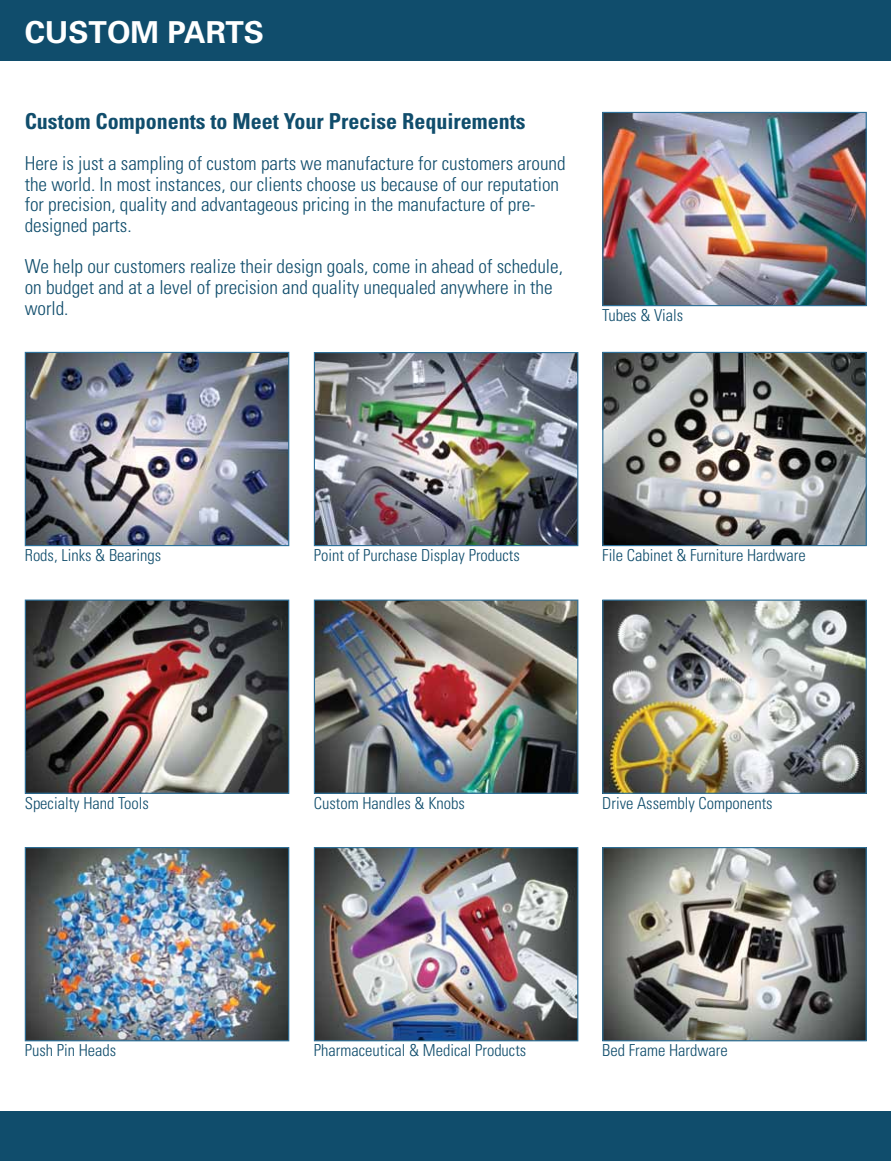
<style>
.page{position:relative;width:891px;height:1161px;background:#fff}
.page>*{position:absolute;margin:0;border:0;box-sizing:border-box;transform-origin:0 0}
.t1{font:700 30.3px "Univers";color:#fff}
.t2{font:700 condensed 22.05px "Univers";color:#104d6c}
.t3{font:300 condensed 19.2px/20.5px "Univers";color:#104d6c}
.t4{font:300 condensed 16.5px "Univers";color:#104d6c}
</style>
<div class="page">
<div style="left:0;top:1112px;width:891px;height:49px;background:#104d6c"></div>
<div style="left:0;top:0;width:891px;height:60px;background:#104d6c"></div>
<img style="left:27px;top:354px;width:260px;height:190px">
<div style="left:25px;top:352px;width:264px;height:194px;border:1px solid #2e719a"></div>
<img style="left:316px;top:354px;width:260px;height:190px">
<div style="left:314px;top:352px;width:264px;height:194px;border:1px solid #2e719a"></div>
<img style="left:604px;top:354px;width:261px;height:190px">
<div style="left:602px;top:352px;width:265px;height:194px;border:1px solid #2e719a"></div>
<img style="left:604px;top:114px;width:261px;height:190px">
<div style="left:602px;top:112px;width:265px;height:194px;border:1px solid #2e719a"></div>
<img style="left:316px;top:602px;width:260px;height:190px">
<div style="left:314px;top:600px;width:264px;height:194px;border:1px solid #2e719a"></div>
<img style="left:27px;top:602px;width:260px;height:190px">
<div style="left:25px;top:600px;width:264px;height:194px;border:1px solid #2e719a"></div>
<img style="left:604px;top:602px;width:261px;height:190px">
<div style="left:602px;top:600px;width:265px;height:194px;border:1px solid #2e719a"></div>
<img style="left:27px;top:849px;width:260px;height:190px">
<div style="left:25px;top:847px;width:264px;height:194px;border:1px solid #2e719a"></div>
<img style="left:604px;top:849px;width:261px;height:190px">
<div style="left:602px;top:847px;width:265px;height:194px;border:1px solid #2e719a"></div>
<img style="left:316px;top:849px;width:260px;height:190px">
<div style="left:314px;top:847px;width:264px;height:194px;border:1px solid #2e719a"></div>
<p class="t1" style="left:25px;top:14px;width:241px">CUSTOM PARTS</p>
<p class="t2" style="left:25px;top:108px;width:502px">Custom Components to Meet Your Precise Requirements</p>
<p class="t3" style="left:25px;top:153px;width:542px">Here is just a sampling of custom parts we manufacture for customers around the world. In most instances, our clients choose us because of our reputation for precision, quality and advantageous pricing in the manufacture of pre&shy;designed parts.</p>
<p class="t3" style="left:25px;top:256px;width:540px">We help our customers realize their design goals, come in ahead of schedule, on budget and at a level of precision and quality unequaled anywhere in the world.</p>
<p class="t4" style="left:602px;top:306px;width:82px">Tubes &amp; Vials</p>
<p class="t4" style="left:25px;top:545px;width:138px">Rods, Links &amp; Bearings</p>
<p class="t4" style="left:602px;top:545px;width:205px">File Cabinet &amp; Furniture Hardware</p>
<p class="t4" style="left:314px;top:545px;width:208px">Point of Purchase Display Products</p>
<p class="t4" style="left:25px;top:793px;width:126px">Specialty Hand Tools</p>
<p class="t4" style="left:314px;top:793px;width:153px">Custom Handles &amp; Knobs</p>
<p class="t4" style="left:602px;top:793px;width:172px">Drive Assembly Components</p>
<p class="t4" style="left:25px;top:1041px;width:93px">Push Pin Heads</p>
<p class="t4" style="left:314px;top:1041px;width:214px">Pharmaceutical &amp; Medical Products</p>
<p class="t4" style="left:602px;top:1041px;width:127px">Bed Frame Hardware</p>
</div>
